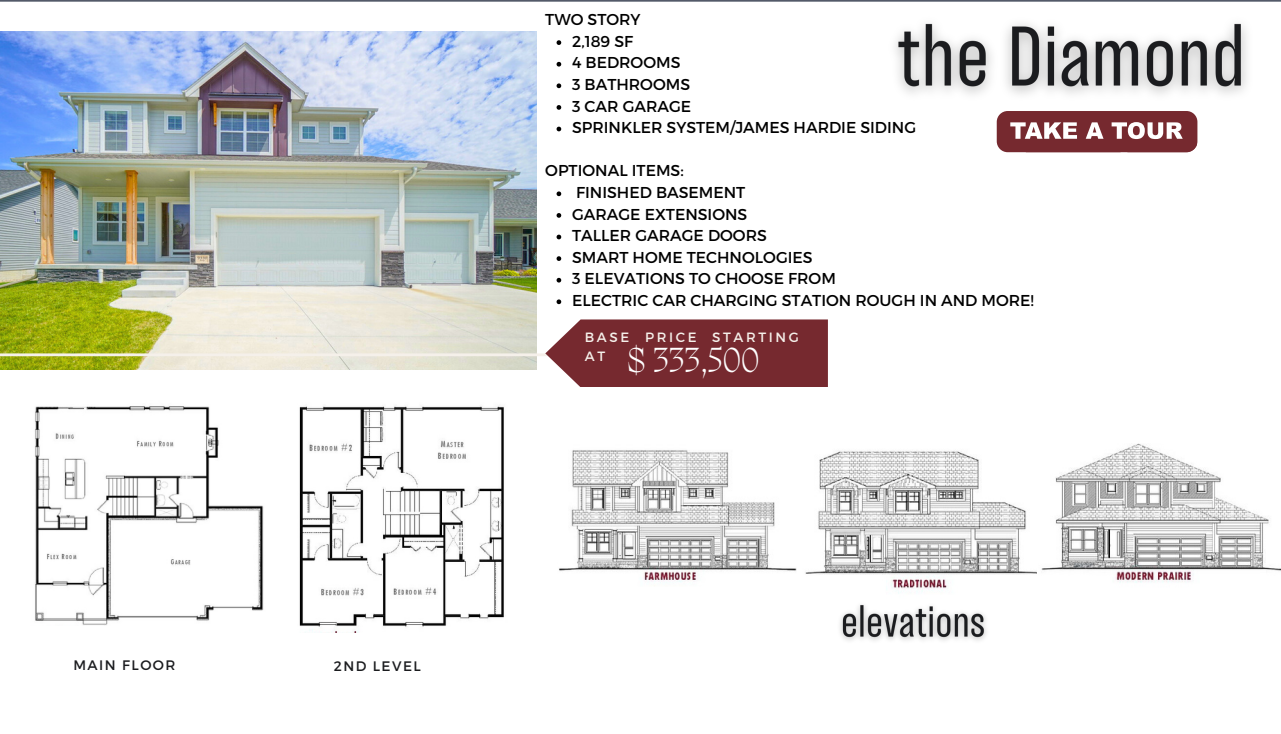
<style>
.page{position:relative;width:1281px;height:734px;background:#fff}
.page>*{position:absolute;margin:0;border:0;box-sizing:border-box;transform-origin:0 0}
.t1{font:200 35.75px "Migra";color:#fff}
.t2{font:15.75px "Montserrat";color:#000}
.t3{font:13.75px "Montserrat";letter-spacing:.105em;color:#1b1c1f}
.t4{font:13.38px/18.6px "Montserrat";letter-spacing:.195em;color:#f5f0ea}
</style>
<div class="page">
<img style="left:0;top:31px;width:536px;height:338px">
<hr style="left:0;top:353px;width:641px;height:3px;background:#f5f0ea">
<img style="left:299px;top:406px;width:205px;height:226px">
<svg style="left:545px;top:319px;width:283px;height:68px;background:#7f373d"></svg>
<img style="left:35px;top:406px;width:229px;height:219px">
<img style="left:805px;top:451px;width:232px;height:143px">
<img style="left:559px;top:450px;width:238px;height:133px">
<img style="left:1041px;top:443px;width:240px;height:140px">
<img style="left:895px;top:23px;width:352px;height:72px">
<svg style="left:556px;top:40px;width:5px;height:5px"></svg>
<svg style="left:556px;top:62px;width:5px;height:4px"></svg>
<svg style="left:556px;top:83px;width:5px;height:5px"></svg>
<svg style="left:556px;top:105px;width:5px;height:5px"></svg>
<svg style="left:556px;top:127px;width:5px;height:4px"></svg>
<svg style="left:556px;top:191px;width:5px;height:5px"></svg>
<svg style="left:556px;top:213px;width:5px;height:4px"></svg>
<svg style="left:556px;top:234px;width:5px;height:5px"></svg>
<svg style="left:556px;top:256px;width:5px;height:5px"></svg>
<svg style="left:556px;top:278px;width:5px;height:4px"></svg>
<svg style="left:556px;top:299px;width:5px;height:5px"></svg>
<img style="left:840px;top:604px;width:146px;height:37px">
<svg style="left:996px;top:111px;width:201px;height:41px;background:#905257"></svg>
<hr style="left:0;top:0;width:1281px;height:2px;background:#535a69">
<p class="t3" style="left:73px;top:656px;width:104px">MAIN FLOOR</p>
<p class="t3" style="left:334px;top:656px;width:89px">2ND LEVEL</p>
<p class="t2" style="left:545px;top:9px;width:97px">TWO STORY</p>
<p class="t2" style="left:572px;top:31px;width:63px">2,189 SF</p>
<p class="t2" style="left:572px;top:53px;width:110px">4 BEDROOMS</p>
<p class="t2" style="left:572px;top:74px;width:120px">3 BATHROOMS</p>
<p class="t2" style="left:572px;top:96px;width:121px">3 CAR GARAGE</p>
<p class="t2" style="left:572px;top:117px;width:346px">SPRINKLER SYSTEM/JAMES HARDIE SIDING</p>
<p class="t2" style="left:545px;top:160px;width:140px">OPTIONAL ITEMS:</p>
<p class="t2" style="left:576px;top:182px;width:171px">FINISHED BASEMENT</p>
<p class="t2" style="left:572px;top:204px;width:177px">GARAGE EXTENSIONS</p>
<p class="t2" style="left:572px;top:225px;width:196px">TALLER GARAGE DOORS</p>
<p class="t2" style="left:572px;top:247px;width:242px">SMART HOME TECHNOLOGIES</p>
<p class="t2" style="left:572px;top:268px;width:265px">3 ELEVATIONS TO CHOOSE FROM</p>
<p class="t2" style="left:572px;top:290px;width:463px">ELECTRIC CAR CHARGING STATION ROUGH IN AND MORE!</p>
<p class="t4" style="left:585px;top:327px;width:216px">BASE PRICE STARTING<br>AT</p>
<p class="t1" style="left:627px;top:343px;width:134px">$ 333,500</p>
</div>
